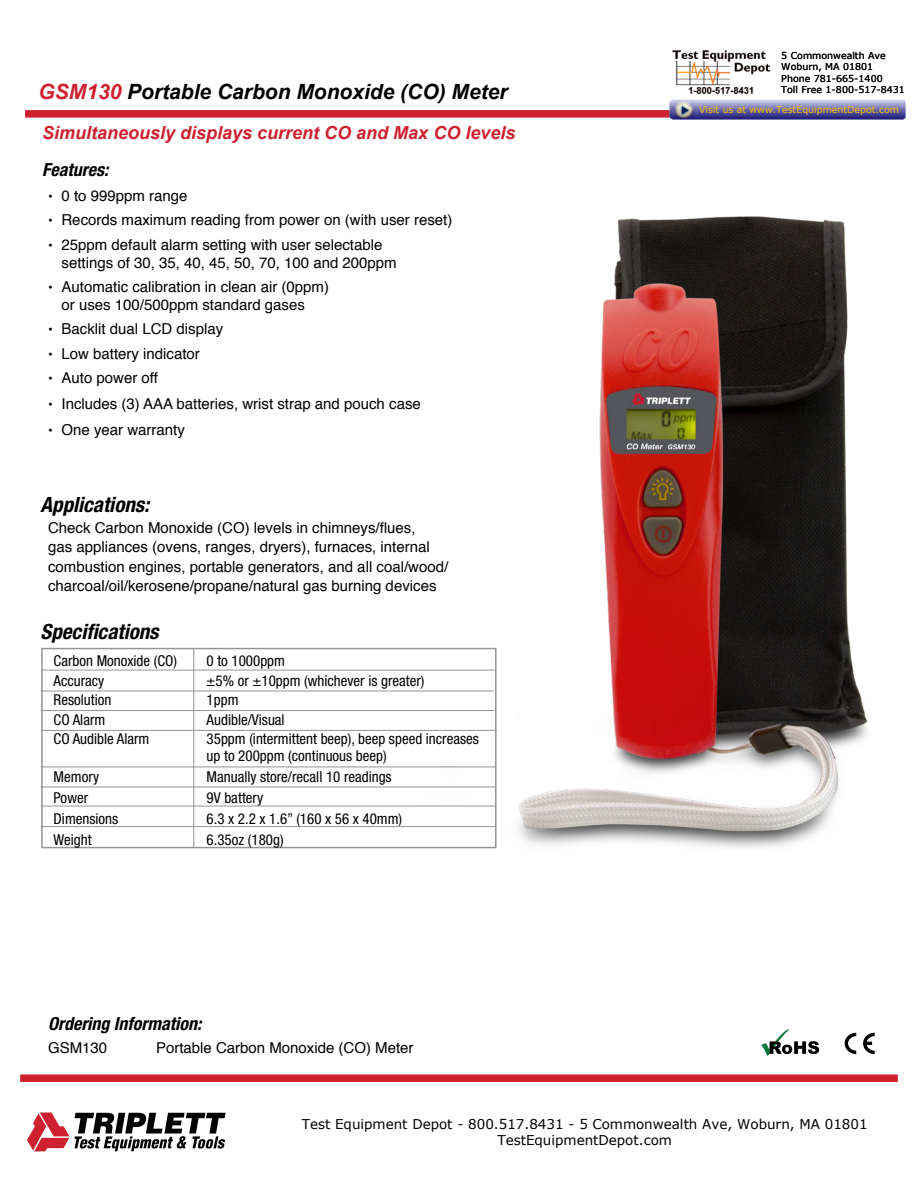
<style>
.page{position:relative;width:918px;height:1188px;background:#fff}
.page>*{position:absolute;margin:0;border:0;box-sizing:border-box;transform-origin:0 0}
.t1{font:italic 700 21px "Arial";color:#000}
.t2{font:italic 700 condensed 21px "Helvetica Neue LT Std";color:#000}
.t3{font:italic 700 18px "Arial";color:#ce202f}
.t4{font:italic 700 condensed 18px "Helvetica Neue LT Std";color:#000}
.t5{font:15px/19.5px "Helvetica";color:#000}
.t6{font:condensed 15px/16.5px "Helvetica Neue LT Std";color:#000}
.t7{font:13.5px/16.2px "Verdana";color:#000;text-align:center}
.t8{font:9.45px/11.6px "Verdana";color:#000}
.t9{font:9.45px "Verdana";color:#ffbf00}
.s1{color:#ce202f}
.s2{font-size:13.5px}
</style>
<div class="page">
<div style="left:41px;top:648px;width:456px;height:200px;border:2px solid #939598"></div>
<div style="left:25px;top:110px;width:878px;height:8px;background:#ce202f"></div>
<svg style="left:27px;top:1113px;width:199px;height:38px"></svg>
<div style="left:20px;top:1074px;width:878px;height:8px;background:#ce202f"></div>
<hr style="left:42px;top:670px;width:453px;height:1px;background:#939598">
<hr style="left:40px;top:691px;width:454px;height:1px;background:#939598">
<hr style="left:42px;top:730px;width:455px;height:1px;background:#939598">
<hr style="left:40px;top:710px;width:455px;height:1px;background:#939598">
<hr style="left:40px;top:767px;width:456px;height:1px;background:#939598">
<hr style="left:40px;top:787px;width:456px;height:1px;background:#939598">
<hr style="left:40px;top:806px;width:456px;height:1px;background:#939598">
<hr style="left:40px;top:826px;width:456px;height:1px;background:#939598">
<hr style="left:193px;top:648px;width:1px;height:199px;background:#939598">
<img style="left:397px;top:110px;width:471px;height:739px">
<svg style="left:761px;top:1029px;width:58px;height:27px"></svg>
<svg style="left:845px;top:1033px;width:11px;height:21px"></svg>
<svg style="left:863px;top:1033px;width:12px;height:21px"></svg>
<img style="left:672px;top:50px;width:99px;height:45px">
<img style="left:665px;top:99px;width:241px;height:24px">
<h1 class="t1" style="left:39px;top:77px;width:471px"><span class="s1">GSM130</span> Portable Carbon Monoxide (CO) Meter</h1>
<p class="t3" style="left:42px;top:121px;width:475px">Simultaneously displays current CO and Max CO levels</p>
<p class="t4" style="left:42px;top:159px;width:68px">Features:</p>
<p class="t5" style="left:48px;top:186px;width:141px"><span class="s2">•</span> 0 to 999ppm range</p>
<p class="t5" style="left:48px;top:210px;width:406px"><span class="s2">•</span> Records maximum reading from power on (with user reset)</p>
<p class="t5" style="left:62px;top:236px;width:337px;line-height:18px;text-indent:-14px"><span class="s2">•</span> 25ppm default alarm setting with user selectable settings of 30, 35, 40, 45, 50, 70, 100 and 200ppm</p>
<p class="t5" style="left:62px;top:278px;width:269px;line-height:18px;text-indent:-14px"><span class="s2">•</span> Automatic calibration in clean air (0ppm) or uses 100/500ppm standard gases</p>
<p class="t5" style="left:48px;top:320px;width:177px"><span class="s2">•</span> Backlit dual LCD display</p>
<p class="t5" style="left:48px;top:344px;width:153px"><span class="s2">•</span> Low battery indicator</p>
<p class="t5" style="left:48px;top:369px;width:111px"><span class="s2">•</span> Auto power off</p>
<p class="t5" style="left:48px;top:395px;width:374px"><span class="s2">•</span> Includes (3) AAA batteries, wrist strap and pouch case</p>
<p class="t5" style="left:48px;top:421px;width:138px"><span class="s2">•</span> One year warranty</p>
<h1 class="t2" style="left:40px;top:491px;width:110px">Applications:</h1>
<p class="t5" style="left:48px;top:518px;width:402px">Check Carbon Monoxide (CO) levels in chimneys/flues,<br>gas appliances (ovens, ranges, dryers), furnaces, internal combustion engines, portable generators, and all coal/wood/ charcoal/oil/kerosene/propane/natural gas burning devices</p>
<h1 class="t2" style="left:40px;top:618px;width:120px">Specifications</h1>
<p class="t6" style="left:54px;top:652px;width:125px">Carbon Monoxide (CO)</p>
<p class="t6" style="left:207px;top:652px;width:80px">0 to 1000ppm</p>
<p class="t6" style="left:54px;top:672px;width:52px">Accuracy</p>
<p class="t6" style="left:207px;top:672px;width:219px">±5% or ±10ppm (whichever is greater)</p>
<p class="t6" style="left:54px;top:691px;width:59px">Resolution</p>
<p class="t6" style="left:207px;top:691px;width:33px">1ppm</p>
<p class="t6" style="left:54px;top:711px;width:53px">CO Alarm</p>
<p class="t6" style="left:207px;top:711px;width:80px">Audible/Visual</p>
<p class="t6" style="left:54px;top:730px;width:97px">CO Audible Alarm</p>
<p class="t6" style="left:207px;top:730px;width:274px">35ppm (intermittent beep), beep speed increases up to 200ppm (continuous beep)</p>
<p class="t6" style="left:54px;top:768px;width:47px">Memory</p>
<p class="t6" style="left:207px;top:768px;width:187px">Manually store/recall 10 readings</p>
<p class="t6" style="left:54px;top:789px;width:36px">Power</p>
<p class="t6" style="left:207px;top:789px;width:58px">9V battery</p>
<p class="t6" style="left:54px;top:810px;width:66px">Dimensions</p>
<p class="t6" style="left:207px;top:810px;width:197px">6.3 x 2.2 x 1.6” (160 x 56 x 40mm)</p>
<p class="t6" style="left:54px;top:831px;width:40px">Weight</p>
<p class="t6" style="left:207px;top:831px;width:79px">6.35oz (180g)</p>
<p class="t4" style="left:48px;top:1012px;width:155px">Ordering Information:</p>
<p class="t5" style="left:48px;top:1038px;width:61px">GSM130</p>
<p class="t5" style="left:156px;top:1038px;width:259px">Portable Carbon Monoxide (CO) Meter</p>
<p class="t8" style="left:781px;top:49px;width:125px">5 Commonwealth Ave<br>Woburn, MA 01801<br>Phone 781-665-1400<br>Toll Free 1-800-517-8431</p>
<p class="t9" style="left:699px;top:103px;width:201px">Visit us at www.TestEquipmentDepot.com</p>
<p class="t7" style="left:302px;top:1115px;width:567px">Test Equipment Depot - 800.517.8431 - 5 Commonwealth Ave, Woburn, MA 01801<br>TestEquipmentDepot.com</p>
</div>
